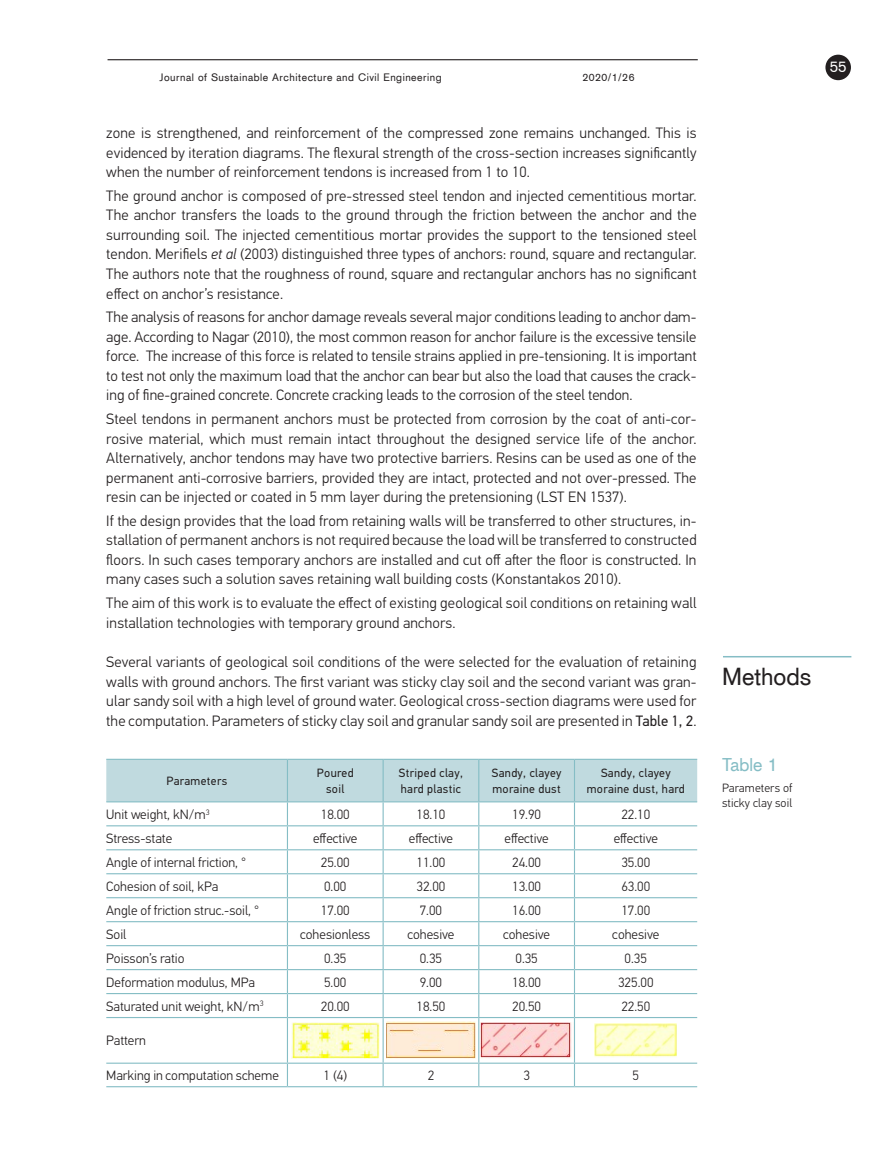
<style>
.page{position:relative;width:893px;height:1149px;background:#fff}
.page>*{position:absolute;margin:0;border:0;box-sizing:border-box;transform-origin:0 0}
.skyrelis{font:24px "Akzidenz Grotesk";color:#231f20}
.Fig_pav{font:18px "Akzidenz Grotesk";color:#85bdc5}
.pagrindinis{font:300 15px/19.5px "PF Din Text Pro";letter-spacing:.01em;color:#231f20;text-align:justify}
.t1{font:15px "Times New Roman";color:#000}
.t2{font:15px "Akzidenz Grotesk";color:#fff}
.t3{font:300 13.5px "PF Din Text Pro";color:#231f20}
.Lenteles_galva{font:12px/16.5px "PF Din Text Pro";letter-spacing:.03em;color:#231f20;text-align:center}
.FIG_tekstas{font:300 12px/15px "PF Din Text Pro";letter-spacing:.01em;color:#231f20}
.t4{font:10.5px "Akzidenz Grotesk";letter-spacing:.05em;color:#231f20}
.s1{font-style:italic}
.s2{font-weight:400}
</style>
<div class="page">
<hr style="left:108px;top:59px;width:590px;height:1px;background:#231f20">
<div style="left:825px;top:55px;width:26px;height:25px;background:#231f20;border-radius:50%"></div>
<hr style="left:723px;top:655px;width:128px;height:2px;background:#85bdc5">
<hr style="left:106px;top:758px;width:181px;height:1px;background:#85bdc5">
<hr style="left:287px;top:758px;width:96px;height:1px;background:#85bdc5">
<hr style="left:383px;top:758px;width:96px;height:1px;background:#85bdc5">
<hr style="left:479px;top:758px;width:95px;height:1px;background:#85bdc5">
<hr style="left:574px;top:758px;width:123px;height:1px;background:#85bdc5">
<svg style="left:106px;top:759px;width:591px;height:257px"></svg>
<hr style="left:106px;top:1016px;width:181px;height:1px;background:#85bdc5">
<hr style="left:287px;top:1016px;width:96px;height:1px;background:#85bdc5">
<hr style="left:287px;top:1017px;width:1px;height:45px;background:#85bdc5">
<hr style="left:383px;top:1016px;width:96px;height:1px;background:#85bdc5">
<hr style="left:383px;top:1017px;width:1px;height:45px;background:#85bdc5">
<hr style="left:479px;top:1016px;width:95px;height:1px;background:#85bdc5">
<hr style="left:478px;top:1017px;width:1px;height:45px;background:#85bdc5">
<hr style="left:574px;top:1016px;width:123px;height:1px;background:#85bdc5">
<hr style="left:574px;top:1017px;width:1px;height:45px;background:#85bdc5">
<hr style="left:106px;top:1062px;width:181px;height:1px;background:#85bdc5">
<hr style="left:287px;top:1062px;width:96px;height:1px;background:#85bdc5">
<svg style="left:287px;top:1063px;width:1px;height:22px"></svg>
<hr style="left:383px;top:1062px;width:96px;height:1px;background:#85bdc5">
<svg style="left:383px;top:1063px;width:1px;height:22px"></svg>
<hr style="left:479px;top:1062px;width:95px;height:1px;background:#85bdc5">
<svg style="left:478px;top:1063px;width:1px;height:22px"></svg>
<hr style="left:574px;top:1062px;width:123px;height:1px;background:#85bdc5">
<svg style="left:574px;top:1063px;width:1px;height:22px"></svg>
<hr style="left:106px;top:1085px;width:181px;height:1px;background:#85bdc5">
<hr style="left:287px;top:1085px;width:96px;height:1px;background:#85bdc5">
<hr style="left:383px;top:1085px;width:96px;height:1px;background:#85bdc5">
<hr style="left:479px;top:1085px;width:95px;height:1px;background:#85bdc5">
<hr style="left:574px;top:1085px;width:123px;height:1px;background:#85bdc5">
<img style="left:291px;top:1022px;width:88px;height:35px">
<img style="left:386px;top:1021px;width:90px;height:37px">
<img style="left:480px;top:1022px;width:92px;height:35px">
<img style="left:595px;top:1023px;width:82px;height:33px">
<p class="t4" style="left:159px;top:70px;width:284px">Journal of Sustainable Architecture and Civil Engineering</p>
<p class="t4" style="left:582px;top:70px;width:54px">2020/1/26</p>
<p class="pagrindinis" style="left:106px;top:123px;width:592px">zone is strengthened, and reinforcement of the compressed zone remains unchanged. This is evidenced by iteration diagrams. The flexural strength of the cross-section increases significantly when the number of reinforcement tendons is increased from 1 to 10.</p>
<p class="pagrindinis" style="left:106px;top:186px;width:592px">The ground anchor is composed of pre-stressed steel tendon and injected cementitious mortar.<br>The anchor transfers the loads to the ground through the friction between the anchor and the surrounding soil. The injected cementitious mortar provides the support to the tensioned steel tendon. Merifiels <span class="s1">et al</span> (2003) distinguished three types of anchors: round, square and rectangular.<br>The authors note that the roughness of round, square and rectangular anchors has no significant effect on anchor’s resistance.</p>
<p class="pagrindinis" style="left:106px;top:307px;width:592px">The analysis of reasons for anchor damage reveals several major conditions leading to anchor dam&shy;age. According to Nagar (2010), the most common reason for anchor failure is the excessive tensile force. The increase of this force is related to tensile strains applied in pre-tensioning. It is important to test not only the maximum load that the anchor can bear but also the load that causes the crack&shy;ing of fine-grained concrete. Concrete cracking leads to the corrosion of the steel tendon.</p>
<p class="pagrindinis" style="left:106px;top:409px;width:592px">Steel tendons in permanent anchors must be protected from corrosion by the coat of anti-cor&shy;rosive material, which must remain intact throughout the designed service life of the anchor.<br>Alternatively, anchor tendons may have two protective barriers. Resins can be used as one of the permanent anti-corrosive barriers, provided they are intact, protected and not over-pressed. The resin can be injected or coated in 5 mm layer during the pretensioning (LST EN 1537).</p>
<p class="pagrindinis" style="left:106px;top:511px;width:592px">If the design provides that the load from retaining walls will be transferred to other structures, in&shy;stallation of permanent anchors is not required because the load will be transferred to constructed floors. In such cases temporary anchors are installed and cut off after the floor is constructed. In many cases such a solution saves retaining wall building costs (Konstantakos 2010).</p>
<p class="pagrindinis" style="left:106px;top:593px;width:592px">The aim of this work is to evaluate the effect of existing geological soil conditions on retaining wall installation technologies with temporary ground anchors.</p>
<p class="pagrindinis" style="left:106px;top:652px;width:592px">Several variants of geological soil conditions of the were selected for the evaluation of retaining walls with ground anchors. The first variant was sticky clay soil and the second variant was gran&shy;ular sandy soil with a high level of ground water. Geological cross-section diagrams were used for the computation. Parameters of sticky clay soil and granular sandy soil are presented in <span class="s2">Table 1, 2</span>.</p>
<p class="Lenteles_galva" style="left:167px;top:772px;width:62px">Parameters</p>
<p class="Lenteles_galva" style="left:317px;top:764px;width:38px">Poured soil</p>
<p class="Lenteles_galva" style="left:399px;top:764px;width:66px;text-align:left">Striped clay, hard plastic</p>
<p class="Lenteles_galva" style="left:492px;top:764px;width:71px;text-align:left">Sandy, clayey moraine dust</p>
<p class="Lenteles_galva" style="left:587px;top:764px;width:100px">Sandy, clayey moraine dust, hard</p>
<p class="t3" style="left:106px;top:806px;width:105px">Unit weight, kN/m<sup>3</sup></p>
<p class="t3" style="left:321px;top:806px;width:30px">18.00</p>
<p class="t3" style="left:416px;top:806px;width:30px">18.10</p>
<p class="t3" style="left:512px;top:806px;width:30px">19.90</p>
<p class="t3" style="left:621px;top:806px;width:30px">22.10</p>
<p class="t3" style="left:106px;top:830px;width:67px">Stress-state</p>
<p class="t3" style="left:313px;top:830px;width:46px">effective</p>
<p class="t3" style="left:409px;top:830px;width:46px">effective</p>
<p class="t3" style="left:504px;top:830px;width:46px">effective</p>
<p class="t3" style="left:614px;top:830px;width:46px">effective</p>
<p class="t3" style="left:106px;top:854px;width:141px">Angle of internal friction, °</p>
<p class="t3" style="left:321px;top:854px;width:30px">25.00</p>
<p class="t3" style="left:416px;top:854px;width:30px">11.00</p>
<p class="t3" style="left:512px;top:854px;width:30px">24.00</p>
<p class="t3" style="left:621px;top:854px;width:30px">35.00</p>
<p class="t3" style="left:106px;top:878px;width:113px">Cohesion of soil, kPa</p>
<p class="t3" style="left:324px;top:878px;width:24px">0.00</p>
<p class="t3" style="left:416px;top:878px;width:30px">32.00</p>
<p class="t3" style="left:512px;top:878px;width:30px">13.00</p>
<p class="t3" style="left:621px;top:878px;width:30px">63.00</p>
<p class="t3" style="left:106px;top:902px;width:154px">Angle of friction struc.-soil, °</p>
<p class="t3" style="left:321px;top:902px;width:30px">17.00</p>
<p class="t3" style="left:420px;top:902px;width:24px">7.00</p>
<p class="t3" style="left:512px;top:902px;width:30px">16.00</p>
<p class="t3" style="left:621px;top:902px;width:30px">17.00</p>
<p class="t3" style="left:106px;top:926px;width:22px">Soil</p>
<p class="t3" style="left:300px;top:926px;width:72px">cohesionless</p>
<p class="t3" style="left:407px;top:926px;width:49px">cohesive</p>
<p class="t3" style="left:503px;top:926px;width:49px">cohesive</p>
<p class="t3" style="left:612px;top:926px;width:49px">cohesive</p>
<p class="t3" style="left:106px;top:950px;width:80px">Poisson’s ratio</p>
<p class="t3" style="left:324px;top:950px;width:24px">0.35</p>
<p class="t3" style="left:420px;top:950px;width:24px">0.35</p>
<p class="t3" style="left:515px;top:950px;width:24px">0.35</p>
<p class="t3" style="left:625px;top:950px;width:24px">0.35</p>
<p class="t3" style="left:106px;top:974px;width:150px">Deformation modulus, MPa</p>
<p class="t3" style="left:324px;top:974px;width:24px">5.00</p>
<p class="t3" style="left:420px;top:974px;width:24px">9.00</p>
<p class="t3" style="left:512px;top:974px;width:30px">18.00</p>
<p class="t3" style="left:618px;top:974px;width:37px">325.00</p>
<p class="t3" style="left:106px;top:998px;width:159px">Saturated unit weight, kN/m<sup>3</sup></p>
<p class="t3" style="left:321px;top:998px;width:30px">20.00</p>
<p class="t3" style="left:416px;top:998px;width:30px">18.50</p>
<p class="t3" style="left:512px;top:998px;width:30px">20.50</p>
<p class="t3" style="left:621px;top:998px;width:30px">22.50</p>
<p class="t3" style="left:106px;top:1032px;width:41px">Pattern</p>
<p class="t1" style="left:22px;top:1058px;width:196px">Marking in computation scheme</p>
<p class="t1" style="left:242px;top:1061px;width:30px">1 (4)</p>
<p class="t1" style="left:258px;top:1059px;width:30px">1 (4)</p>
<p class="t1" style="left:321px;top:1058px;width:30px">1 (4)</p>
<p class="t1" style="left:428px;top:1061px;width:9px">2</p>
<p class="t1" style="left:522px;top:1059px;width:9px">3</p>
<p class="t1" style="left:632px;top:1061px;width:9px">5</p>
<p class="t3" style="left:106px;top:1067px;width:174px">Marking in computation scheme</p>
<p class="t3" style="left:324px;top:1067px;width:25px">1 (4)</p>
<p class="t3" style="left:428px;top:1067px;width:8px">2</p>
<p class="t3" style="left:523px;top:1067px;width:8px">3</p>
<p class="t3" style="left:633px;top:1067px;width:8px">5</p>
<p class="t2" style="left:830px;top:56px;width:18px">55</p>
<p class="skyrelis" style="left:722px;top:660px;width:91px">Methods</p>
<p class="Fig_pav" style="left:722px;top:752px;width:57px">Table 1</p>
<p class="FIG_tekstas" style="left:722px;top:780px;width:72px">Parameters of sticky clay soil</p>
</div>
